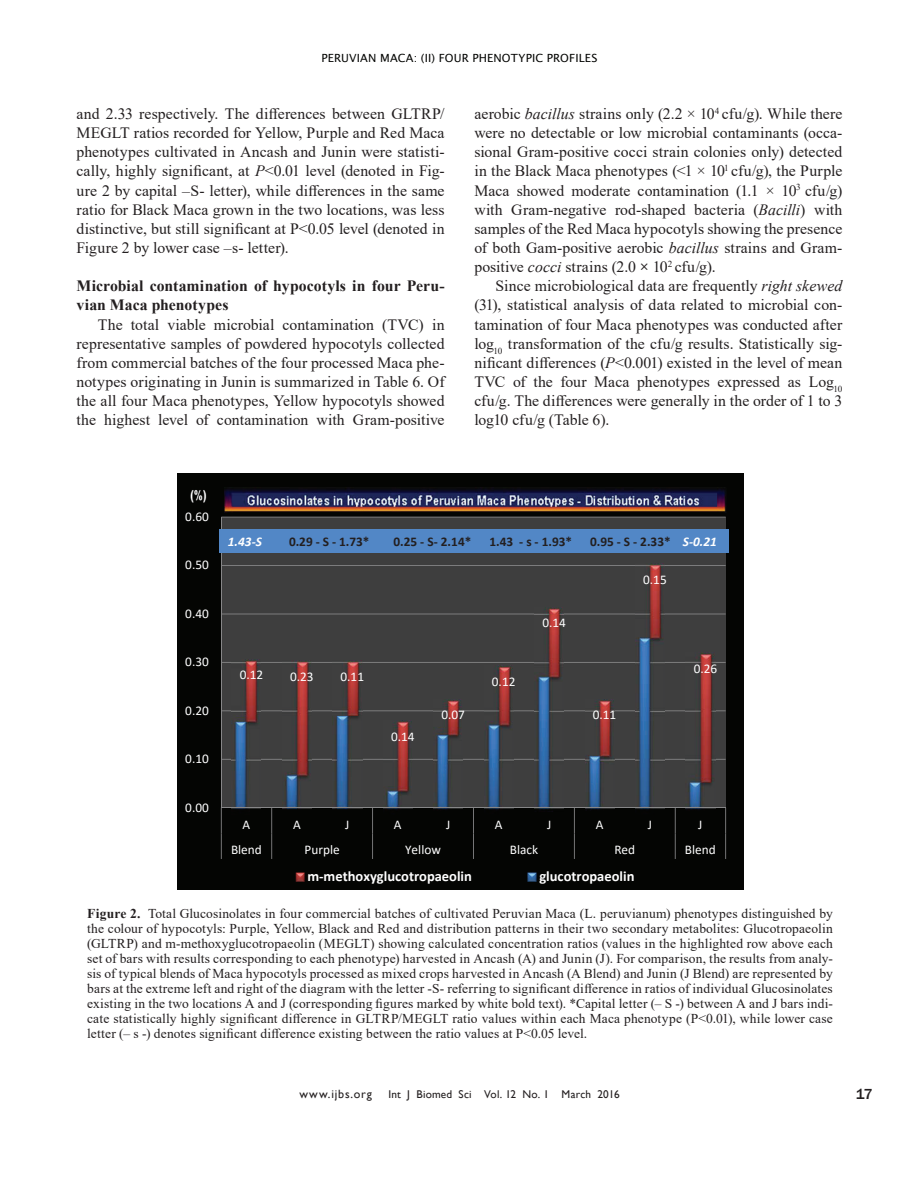
<style>
.page{position:relative;width:919px;height:1178px;background:#fff}
.page>*{position:absolute;margin:0;border:0;box-sizing:border-box;transform-origin:0 0}
.t1{font:15.75px/19.2px "Times New Roman";color:#231f20;text-align:justify}
.t2{font:700 15.75px/19.2px "Times New Roman";color:#231f20}
.t3{font:500 15px "Franklin Gothic";color:#231f20}
.t4{font:700 14.55px "Calibri";color:#fff}
.t5{font:13.5px/15px "Times New Roman";letter-spacing:.01em;color:#231f20;text-align:justify}
.t6{font:13.2px "Calibri";color:#fff}
.t7{font:700 13.2px "Calibri";color:#231f20}
.t8{font:italic 700 13.2px "Calibri";color:#fff}
.t9{font:12px "Gill Sans";letter-spacing:.065em;color:#231f20}
.t10{font:11.25px "Lucida Sans";letter-spacing:.015em;color:#040503}
.t11{font:11.25px "Gill Sans";letter-spacing:.02em;color:#231f20}
.s1{font-style:italic}
.s2{font-weight:700}
.s3{font-style:italic;color:#fff}
</style>
<div class="page">
<div style="left:177px;top:473px;width:566px;height:416px;background:#040503"></div>
<div style="left:221px;top:517px;width:504px;height:291px;background:#3e3e3e"></div>
<hr style="left:221px;top:759px;width:504px;height:1px;background:#868687">
<hr style="left:221px;top:710px;width:504px;height:1px;background:#868687">
<hr style="left:221px;top:662px;width:504px;height:1px;background:#868687">
<hr style="left:221px;top:613px;width:504px;height:1px;background:#868687">
<hr style="left:221px;top:565px;width:504px;height:1px;background:#868687">
<hr style="left:221px;top:517px;width:504px;height:1px;background:#868687">
<img style="left:232px;top:659px;width:29px;height:150px">
<img style="left:282px;top:660px;width:29px;height:149px">
<img style="left:333px;top:660px;width:29px;height:149px">
<img style="left:383px;top:721px;width:29px;height:89px">
<img style="left:433px;top:699px;width:29px;height:111px">
<img style="left:484px;top:665px;width:29px;height:145px">
<img style="left:534px;top:607px;width:29px;height:205px">
<img style="left:585px;top:699px;width:29px;height:111px">
<img style="left:635px;top:563px;width:29px;height:247px">
<img style="left:686px;top:653px;width:29px;height:157px">
<hr style="left:221px;top:517px;width:1px;height:291px;background:#868687">
<hr style="left:221px;top:807px;width:504px;height:1px;background:#868687">
<svg style="left:221px;top:808px;width:1px;height:51px"></svg>
<svg style="left:271px;top:808px;width:1px;height:51px"></svg>
<svg style="left:372px;top:808px;width:1px;height:51px"></svg>
<svg style="left:473px;top:808px;width:1px;height:51px"></svg>
<svg style="left:574px;top:808px;width:1px;height:51px"></svg>
<svg style="left:674px;top:808px;width:1px;height:51px"></svg>
<svg style="left:725px;top:808px;width:1px;height:51px"></svg>
<svg style="left:295px;top:872px;width:9px;height:9px"></svg>
<svg style="left:527px;top:872px;width:9px;height:9px"></svg>
<div style="left:219px;top:529px;width:509px;height:23px;background:#5287c6"></div>
<img style="left:190px;top:490px;width:17px;height:13px">
<img style="left:224px;top:487px;width:502px;height:25px">
<p class="t10" style="left:321px;top:51px;width:211px">PERUVIAN MACA: (II) FOUR PHEN OTYPIC</p>
<p class="t10" style="left:547px;top:51px;width:52px">PROFI LES</p>
<p class="t1" style="left:77px;top:104px;width:369px">and 2.33 respectively. The differences between GLTRP/ MEGLT ratios recorded for Yellow, Purple and Red Maca phenotypes cultivated in Ancash and Junin were statisti&shy;cally, highly significant, at <span class="s1">P</span>&lt;0.01 level (denoted in Fig&shy;ure 2 by capital –S- letter), while differences in the same ratio for Black Maca grown in the two locations, was less distinctive, but still significant at P&lt;0.05 level (denoted in Figure 2 by lower case –s- letter).</p>
<p class="t2" style="left:77px;top:276px;width:369px">Microbial contamination of hypocotyls in four Peru&shy;vian Maca phenotypes</p>
<p class="t1" style="left:77px;top:314px;width:369px;text-indent:21px">The total viable microbial contamination (TVC) in representative samples of powdered hypocotyls collected from commercial batches of the four processed Maca phe&shy;notypes originating in Junin is summarized in Table 6. Of the all four Maca phenotypes, Yellow hypocotyls showed the highest level of contamination with Gram-positive</p>
<p class="t1" style="left:474px;top:104px;width:369px">aerobic <span class="s1">bacillus</span> strains only (2.2 × 10<sup>4</sup> cfu/g). While there were no detectable or low microbial contaminants (occa&shy;sional Gram-positive cocci strain colonies only) detected in the Black Maca phenotypes (&lt;1 × 10<sup>1</sup> cfu/g), the Purple Maca showed moderate contamination (1.1 × 10<sup>3</sup> cfu/g) with Gram-negative rod-shaped bacteria (<span class="s1">Bacilli</span>) with samples of the Red Maca hypocotyls showing the presence of both Gam-positive aerobic <span class="s1">bacillus</span> strains and Gram&shy;positive <span class="s1">cocci</span> strains (2.0 <span class="s2">×</span> 10<sup>2</sup> cfu/g).</p>
<p class="t1" style="left:474px;top:276px;width:369px;text-indent:21px">Since microbiological data are frequently <span class="s1">right skewed </span>(31), statistical analysis of data related to microbial con&shy;tamination of four Maca phenotypes was conducted after log<sub>10</sub> transformation of the cfu/g results. Statistically sig&shy;nificant differences (<span class="s1">P</span>&lt;0.001) existed in the level of mean TVC of the four Maca phenotypes expressed as Log<sub>10 </sub>cfu/g. The differences were generally in the order of 1 to 3 log10 cfu/g (Table 6).</p>
<p class="t6" style="left:185px;top:507px;width:25px">0.60</p>
<p class="t6" style="left:185px;top:556px;width:25px">0.50</p>
<p class="t6" style="left:185px;top:604px;width:25px">0.40</p>
<p class="t6" style="left:185px;top:653px;width:25px">0.30</p>
<p class="t6" style="left:185px;top:701px;width:25px">0.20</p>
<p class="t6" style="left:185px;top:749px;width:25px">0.10</p>
<p class="t6" style="left:185px;top:798px;width:25px">0.00</p>
<p class="t8" style="left:228px;top:532px;width:36px">1.43-S</p>
<p class="t7" style="left:289px;top:532px;width:82px">0.29 - S - 1.73*</p>
<p class="t7" style="left:393px;top:532px;width:79px">0.25 - S- 2.14*</p>
<p class="t7" style="left:489px;top:532px;width:84px">1.43 - s - 1.93*</p>
<p class="t7" style="left:590px;top:532px;width:128px">0.95 - S - 2.33* <span class="s3">S-0.21</span></p>
<p class="t6" style="left:240px;top:666px;width:25px">0.12</p>
<p class="t6" style="left:290px;top:667px;width:25px">0.23</p>
<p class="t6" style="left:340px;top:667px;width:25px">0.11</p>
<p class="t6" style="left:391px;top:727px;width:25px">0.14</p>
<p class="t6" style="left:441px;top:706px;width:25px">0.07</p>
<p class="t6" style="left:492px;top:672px;width:25px">0.12</p>
<p class="t6" style="left:542px;top:614px;width:25px">0.14</p>
<p class="t6" style="left:643px;top:570px;width:25px">0.15</p>
<p class="t6" style="left:592px;top:706px;width:25px">0.11</p>
<p class="t6" style="left:693px;top:659px;width:25px">0.26</p>
<p class="t6" style="left:243px;top:815px;width:9px">A</p>
<p class="t6" style="left:293px;top:815px;width:9px">A</p>
<p class="t6" style="left:345px;top:815px;width:6px">J</p>
<p class="t6" style="left:394px;top:815px;width:9px">A</p>
<p class="t6" style="left:446px;top:815px;width:6px">J</p>
<p class="t6" style="left:495px;top:815px;width:9px">A</p>
<p class="t6" style="left:547px;top:815px;width:6px">J</p>
<p class="t6" style="left:595px;top:815px;width:9px">A</p>
<p class="t6" style="left:648px;top:815px;width:6px">J</p>
<p class="t6" style="left:698px;top:815px;width:6px">J</p>
<p class="t6" style="left:231px;top:841px;width:32px">Blend</p>
<p class="t6" style="left:304px;top:841px;width:37px">Purple</p>
<p class="t6" style="left:405px;top:841px;width:37px">Yellow</p>
<p class="t6" style="left:509px;top:841px;width:30px">Black</p>
<p class="t6" style="left:614px;top:841px;width:22px">Red</p>
<p class="t6" style="left:685px;top:841px;width:32px">Blend</p>
<p class="t4" style="left:307px;top:866px;width:166px">m-methoxyglucotropaeolin</p>
<p class="t4" style="left:539px;top:866px;width:97px">glucotropaeolin</p>
<p class="t5" style="left:87px;top:905px;width:747px"><span class="s2">Figure 2.</span> Total Glucosinolates in four commercial batches of cultivated Peruvian Maca (L. peruvianum) phenotypes distinguished by the colour of hypocotyls: Purple, Yellow, Black and Red and distribution patterns in their two secondary metabolites: Glucotropaeolin (GLTRP) and m-methoxyglucotropaeolin (MEGLT) showing calculated concentration ratios (values in the highlighted row above each set of bars with results corresponding to each phenotype) harvested in Ancash (A) and Junin (J). For comparison, the results from analy&shy;sis of typical blends of Maca hypocotyls processed as mixed crops harvested in Ancash (A Blend) and Junin (J Blend) are represented by bars at the extreme left and right of the diagram with the letter -S- referring to significant difference in ratios of individual Glucosinolates existing in the two locations A and J (corresponding figures marked by white bold text). *Capital letter (– S -) between A and J bars indi&shy;cate statistically highly significant difference in GLTRP/MEGLT ratio values within each Maca phenotype (P&lt;0.01), while lower case letter (– s -) denotes significant difference existing between the ratio values at P&lt;0.05 level.</p>
<p class="t9" style="left:299px;top:1087px;width:74px">www.ijbs.org</p>
<p class="t11" style="left:388px;top:1087px;width:233px">Int J Biomed Sci vol. 12 no. 1 March 2016</p>
<p class="t3" style="left:855px;top:1085px;width:18px">17</p>
</div>
